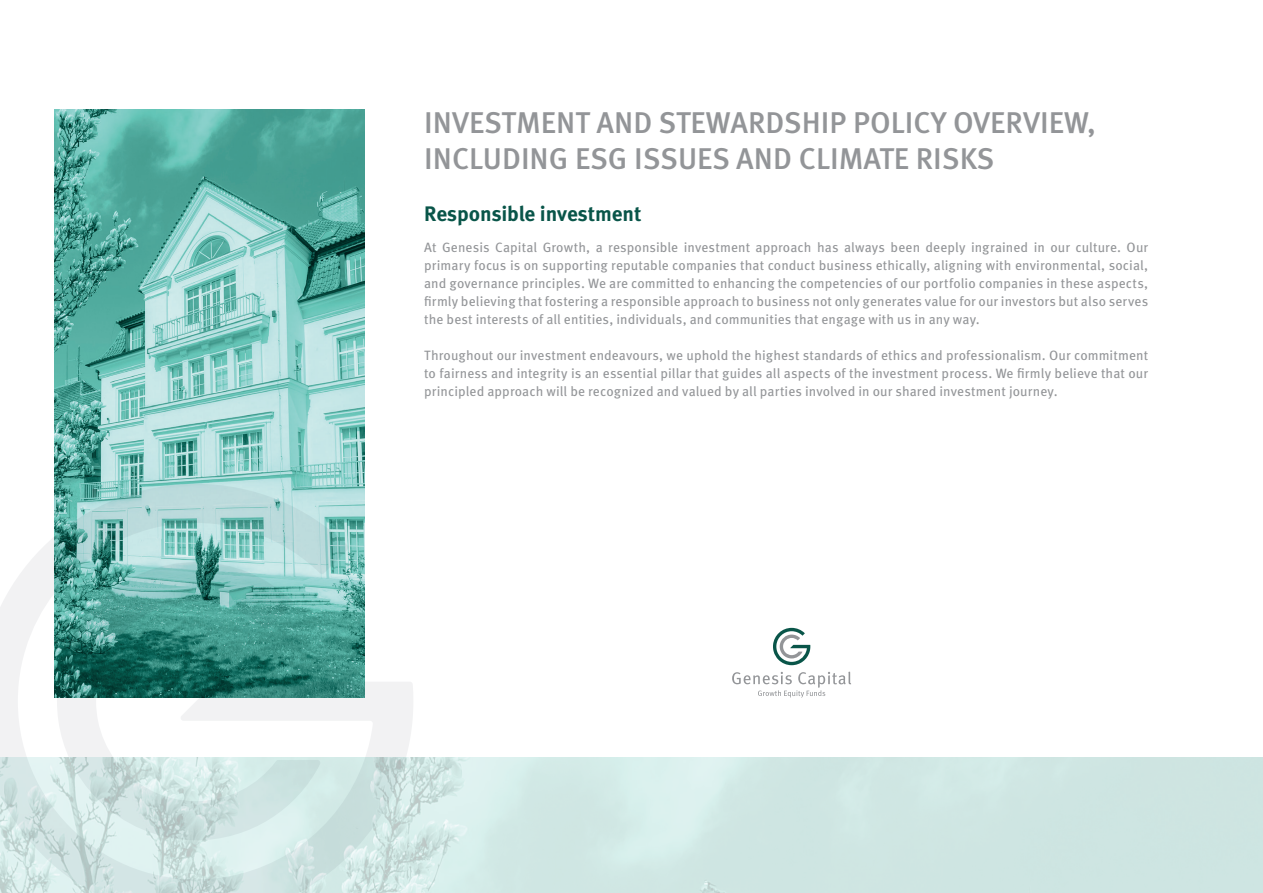
<style>
.page{position:relative;width:1263px;height:893px;background:#fff}
.page>*{position:absolute;margin:0;border:0;box-sizing:border-box;transform-origin:0 0}
.t1{font:500 30px/36px "Meta Pro";color:#939598}
.t2{font:700 21px "Meta Pro";letter-spacing:-.01em;color:#095549}
.t3{font:13.5px/18px "Meta Pro";letter-spacing:.005em;color:#939598;text-align:justify}
</style>
<div class="page">
<img style="left:413px;top:758px;width:850px;height:135px">
<img style="left:54px;top:109px;width:310px;height:375px">
<svg style="left:773px;top:628px;width:37px;height:37px"></svg>
<svg style="left:732px;top:672px;width:119px;height:26px"></svg>
<svg style="left:0;top:484px;width:413px;height:409px"></svg>
<svg style="left:57px;top:562px;width:264px;height:278px"></svg>
<h1 class="t1" style="left:424px;top:106px;width:673px">INVESTMENT AND STEWARDSHIP POLICY OVERVIEW,<br>INCLUDING ESG ISSUES AND CLIMATE RISKS</h1>
<h2 class="t2" style="left:424px;top:200px;width:219px">Responsible investment</h2>
<p class="t3" style="left:424px;top:239px;width:725px">At Genesis Capital Growth, a responsible investment approach has always been deeply ingrained in our culture. Our primary focus is on supporting reputable companies that conduct business ethically, aligning with environmental, social, and governance principles. We are committed to enhancing the competencies of our portfolio companies in these aspects, firmly believing that fostering a responsible approach to business not only generates value for our investors but also serves the best interests of all entities, individuals, and communities that engage with us in any way.</p>
<p class="t3" style="left:424px;top:347px;width:725px">Throughout our investment endeavours, we uphold the highest standards of ethics and professionalism. Our commitment to fairness and integrity is an essential pillar that guides all aspects of the investment process. We firmly believe that our principled approach will be recognized and valued by all parties involved in our shared investment journey.</p>
</div>
